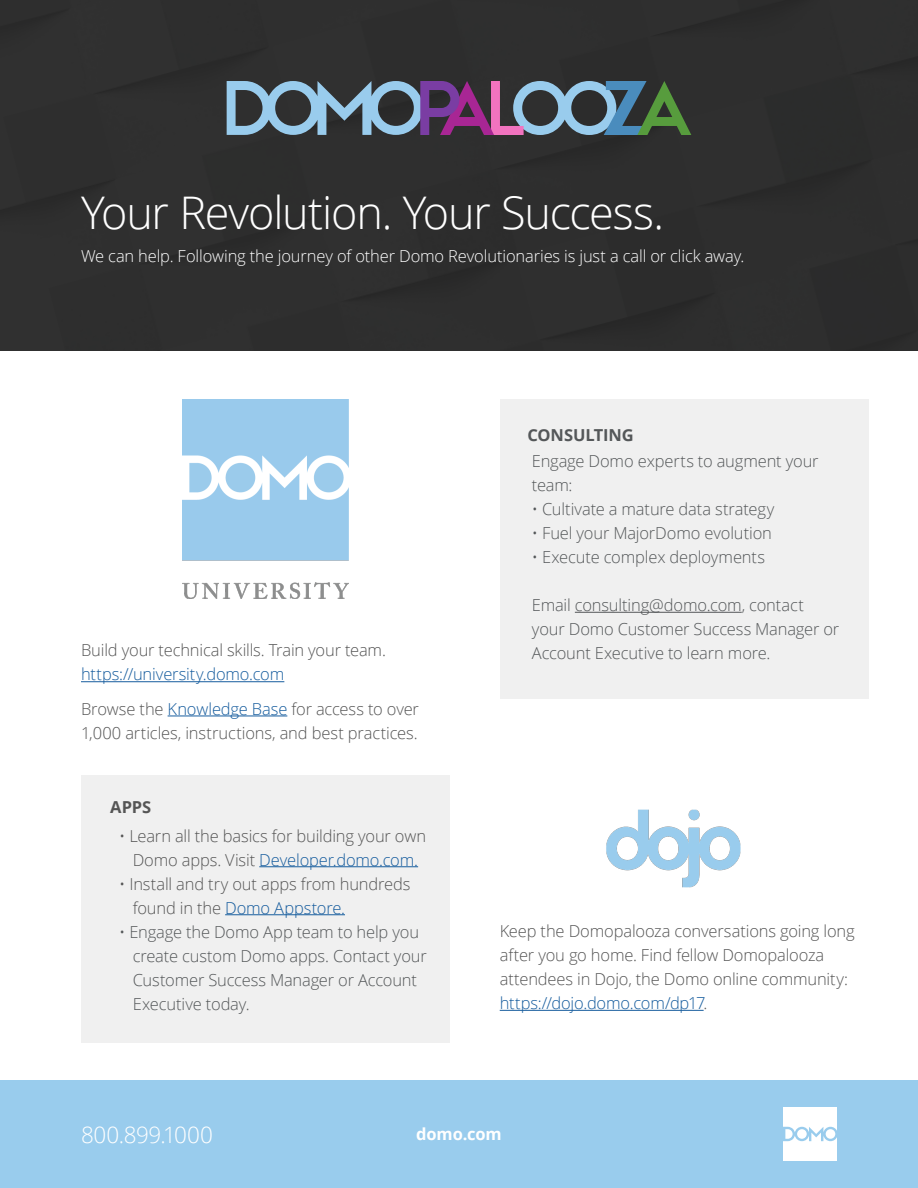
<style>
.page{position:relative;width:918px;height:1188px;background:#fff}
.page>*{position:absolute;margin:0;border:0;box-sizing:border-box;transform-origin:0 0}
.t1{font:300 45px "Open Sans";letter-spacing:-.025em;color:#fff}
.t2{font:300 22.5px "Open Sans";letter-spacing:-.015em;color:#fff}
.t3{font:300 16.5px/24px "Open Sans";letter-spacing:-.01em;color:#555}
.t4{font:300 16.5px/24px "Open Sans";letter-spacing:-.01em;color:#545759}
.t5{font:300 16.5px "Open Sans";letter-spacing:-.01em;color:#fff}
.t6{font:300 16.5px "Open Sans";letter-spacing:-.01em;color:#175d9e}
.t7{font:700 16.5px "Open Sans";letter-spacing:-.005em;color:#545759}
.t8{font:700 16.5px "Open Sans";letter-spacing:-.01em;color:#fff}
.t9{font:700 16.5px "Open Sans";color:#555}
.s1{color:#175d9e}
</style>
<div class="page">
<div style="left:500px;top:400px;width:368px;height:299px;background:#f0f0f0"></div>
<div style="left:0;top:0;width:918px;height:351px;background:#2e2e2e"></div>
<div style="left:0;top:1080px;width:918px;height:108px;background:#99cced"></div>
<svg style="left:783px;top:1107px;width:54px;height:54px"></svg>
<div style="left:826px;top:1129px;width:9px;height:10px;background:#fff;border-radius:50%"></div>
<hr style="left:81px;top:681px;width:203px;height:1px;background:#175d9e">
<div style="left:81px;top:776px;width:369px;height:267px;background:#f0f0f0"></div>
<hr style="left:259px;top:866px;width:159px;height:1px;background:#175d9e">
<hr style="left:225px;top:914px;width:120px;height:1px;background:#175d9e">
<hr style="left:575px;top:612px;width:167px;height:1px;background:#545759">
<svg style="left:227px;top:81px;width:464px;height:54px"></svg>
<hr style="left:500px;top:1010px;width:204px;height:1px;background:#175d9e">
<img style="left:183px;top:400px;width:165px;height:199px">
<hr style="left:168px;top:716px;width:119px;height:1px;background:#175d9e">
<img style="left:606px;top:809px;width:135px;height:79px">
<p class="t1" style="left:81px;top:182px;width:585px">Your Revolution. Your Success.</p>
<p class="t5" style="left:81px;top:244px;width:665px">We can help. Following the journey of other Domo Revolutionaries is just a call or click away.</p>
<p class="t3" style="left:81px;top:638px;width:306px">Build your technical skills. Train your team.</p>
<p class="t6" style="left:81px;top:663px;width:205px">https://university.domo.com</p>
<p class="t3" style="left:81px;top:696px;width:340px">Browse the <span class="s1">Knowledge Base</span> for access to over<br>1,000 articles, instructions, and best practices.</p>
<p class="t9" style="left:110px;top:795px;width:43px">APPS</p>
<p class="t3" style="left:119px;top:823px;width:308px;text-align:center">• Learn all the basics for building your own<br>Domo apps. Visit <span class="s1">Developer.domo.com.</span></p>
<p class="t3" style="left:133px;top:871px;width:279px;text-indent:-14px">• Install and try out apps from hundreds found in the <span class="s1">Domo Appstore.</span></p>
<p class="t4" style="left:133px;top:919px;width:296px;text-indent:-14px">• Engage the Domo App team to help you create custom Domo apps. Contact your<br>Customer Success Manager or Account<br>Executive today.</p>
<p class="t7" style="left:527px;top:423px;width:108px">CONSULTING</p>
<p class="t4" style="left:532px;top:449px;width:288px">Engage Domo experts to augment your team:</p>
<p class="t4" style="left:532px;top:497px;width:244px">• Cultivate a mature data strategy</p>
<p class="t4" style="left:532px;top:521px;width:242px">• Fuel your MajorDomo evolution</p>
<p class="t4" style="left:532px;top:545px;width:235px">• Execute complex deployments</p>
<p class="t4" style="left:532px;top:593px;width:309px">Email consulting@domo.com, contact your Domo Customer Success Manager or<br>Account Executive to learn more.</p>
<p class="t3" style="left:500px;top:919px;width:357px">Keep the Domopalooza conversations going long after you go home. Find fellow Domopalooza attendees in Dojo, the Domo online community: <span class="s1">https://dojo.domo.com/dp17</span>.</p>
<p class="t2" style="left:81px;top:1119px;width:133px">800.899.1000</p>
<p class="t8" style="left:416px;top:1122px;width:87px">domo.com</p>
</div>
